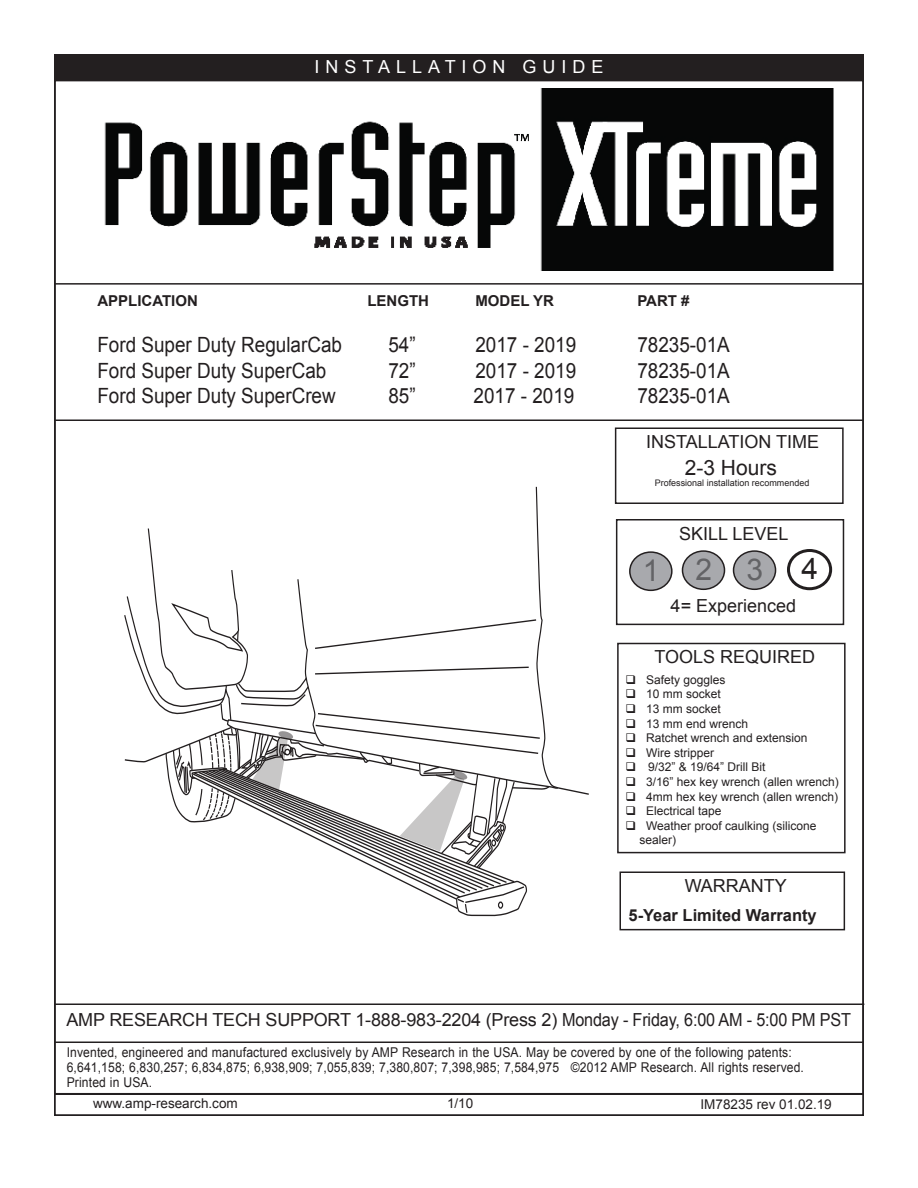
<style>
.page{position:relative;width:918px;height:1188px;background:#fff}
.page>*{position:absolute;margin:0;border:0;box-sizing:border-box;transform-origin:0 0}
.t1{font:30px "Arial";color:#636366}
.t2{font:30px "Arial";color:#231f20}
.t3{font:21px "Arial";color:#231f20;scale:.9 1}
.t4{font:21px "Arial";color:#231f20}
.t5{font:18px "Arial";letter-spacing:-.01em;color:#231f20}
.t6{font:18px "Arial";letter-spacing:.33em;color:#fff}
.t7{font:700 16.5px "Arial";color:#231f20}
.t8{font:700 15px "Arial";color:#231f20}
.t9{font:13.5px/15px "Arial";letter-spacing:.01em;color:#231f20;scale:.9 1}
.t10{font:13.5px "Arial";letter-spacing:.01em;color:#231f20}
.t11{font:12px/14.4px "Arial";color:#231f20}
.t12{font:9px "Arial";color:#231f20}
</style>
<div class="page">
<div style="left:54px;top:55px;width:809px;height:26px;background:#231f20"></div>
<hr style="left:54px;top:420px;width:810px;height:1px;background:#231f20">
<svg style="left:124px;top:486px;width:435px;height:431px"></svg>
<div style="left:54px;top:1094px;width:810px;height:22px;border:2px solid #231f20"></div>
<div style="left:54px;top:54px;width:810px;height:27px;border:2px solid #231f20"></div>
<hr style="left:54px;top:283px;width:810px;height:2px;background:#231f20">
<hr style="left:54px;top:1042px;width:810px;height:1px;background:#231f20">
<hr style="left:54px;top:1004px;width:810px;height:1px;background:#231f20">
<div style="left:617px;top:643px;width:229px;height:210px;border:2px solid #231f20"></div>
<div style="left:615px;top:428px;width:229px;height:76px;border:2px solid #231f20"></div>
<div style="left:630px;top:552px;width:42px;height:38px;background:#a8a9ad;border-radius:50%"></div>
<div style="left:629px;top:551px;width:44px;height:40px;border:2px solid #231f20;border-radius:50%"></div>
<div style="left:682px;top:551px;width:43px;height:38px;background:#a8a9ad;border-radius:50%"></div>
<div style="left:682px;top:550px;width:43px;height:40px;border:2px solid #231f20;border-radius:50%"></div>
<div style="left:734px;top:551px;width:42px;height:38px;background:#a8a9ad;border-radius:50%"></div>
<div style="left:733px;top:550px;width:43px;height:40px;border:2px solid #231f20;border-radius:50%"></div>
<div style="left:787px;top:549px;width:45px;height:41px;border:3px solid #231f20;border-radius:50%"></div>
<div style="left:616px;top:519px;width:228px;height:106px;border:2px solid #231f20"></div>
<div style="left:620px;top:872px;width:225px;height:58px;border:2px solid #231f20"></div>
<img style="left:104px;top:88px;width:730px;height:182px">
<h3 class="t6" style="left:315px;top:55px;width:290px">INSTALLATION GUIDE</h3>
<p class="t8" style="left:97px;top:290px;width:102px">APPLICATION</p>
<p class="t8" style="left:367px;top:290px;width:63px">LENGTH</p>
<p class="t8" style="left:475px;top:290px;width:80px">MODEL YR</p>
<p class="t8" style="left:637px;top:290px;width:54px">PART #</p>
<h2 class="t3" style="left:97px;top:331px;width:273px">Ford Super Duty RegularCab</h2>
<h2 class="t3" style="left:388px;top:331px;width:32px">54”</h2>
<h2 class="t3" style="left:475px;top:331px;width:114px">2017 - 2019</h2>
<h2 class="t3" style="left:637px;top:331px;width:104px">78235-01A</h2>
<h2 class="t3" style="left:97px;top:356px;width:256px">Ford Super Duty SuperCab</h2>
<h2 class="t3" style="left:388px;top:356px;width:32px">72”</h2>
<h2 class="t3" style="left:475px;top:356px;width:114px">2017 - 2019</h2>
<h2 class="t3" style="left:637px;top:356px;width:104px">78235-01A</h2>
<h2 class="t3" style="left:97px;top:382px;width:266px">Ford Super Duty SuperCrew</h2>
<h2 class="t3" style="left:388px;top:382px;width:32px">85”</h2>
<h2 class="t3" style="left:474px;top:382px;width:114px">2017 - 2019</h2>
<h2 class="t3" style="left:637px;top:382px;width:104px">78235-01A</h2>
<h3 class="t5" style="left:646px;top:430px;width:175px">INSTALLATION TIME</h3>
<h2 class="t4" style="left:685px;top:454px;width:94px">2-3 Hours</h2>
<p class="t12" style="left:655px;top:477px;width:156px">Professional installation recommended</p>
<h3 class="t5" style="left:679px;top:521px;width:111px">SKILL LEVEL</h3>
<h1 class="t1" style="left:643px;top:550px;width:122px">123</h1>
<h1 class="t2" style="left:802px;top:549px;width:18px">4</h1>
<h3 class="t5" style="left:671px;top:593px;width:127px">4= Experienced</h3>
<h3 class="t5" style="left:654px;top:645px;width:162px">TOOLS REQUIRED</h3>
<p class="t11" style="left:625px;top:672px;width:102px">❑ Safety goggles</p>
<p class="t11" style="left:625px;top:687px;width:97px">❑ 10 mm socket</p>
<p class="t11" style="left:625px;top:702px;width:97px">❑ 13 mm socket</p>
<p class="t11" style="left:625px;top:716px;width:124px">❑ 13 mm end wrench</p>
<p class="t11" style="left:625px;top:731px;width:184px">❑ Ratchet wrench and extension</p>
<p class="t11" style="left:625px;top:746px;width:90px">❑ Wire stripper</p>
<p class="t11" style="left:625px;top:760px;width:142px">❑ 9/32” &amp; 19/64” Drill Bit</p>
<p class="t11" style="left:625px;top:775px;width:215px">❑ 3/16” hex key wrench (allen wrench)</p>
<p class="t11" style="left:625px;top:789px;width:214px">❑ 4mm hex key wrench (allen wrench)</p>
<p class="t11" style="left:625px;top:804px;width:98px">❑ Electrical tape</p>
<p class="t11" style="left:639px;top:819px;width:179px;text-indent:-14px">❑ Weather proof caulking (silicone sealer)</p>
<h3 class="t5" style="left:685px;top:874px;width:104px">WARRANTY</h3>
<p class="t7" style="left:629px;top:904px;width:190px">5-Year Limited Warranty</p>
<h3 class="t5" style="left:66px;top:1008px;width:786px">AMP RESEARCH TECH SUPPORT 1-888-983-2204 (Press 2) Monday - Friday, 6:00 AM - 5:00 PM PST</h3>
<p class="t9" style="left:67px;top:1045px;width:821px">Invented, engineered and manufactured exclusively by AMP Research in the USA. May be covered by one of the following patents:<br>6,641,158; 6,830,257; 6,834,875; 6,938,909; 7,055,839; 7,380,807; 7,398,985; 7,584,975 ©2012 AMP Research. All rights reserved.<br>Printed in USA.</p>
<p class="t10" style="left:93px;top:1094px;width:146px">www.amp-research.com</p>
<p class="t10" style="left:447px;top:1095px;width:28px">1/10</p>
<p class="t10" style="left:701px;top:1096px;width:133px">IM78235 rev 01.02.19</p>
</div>
